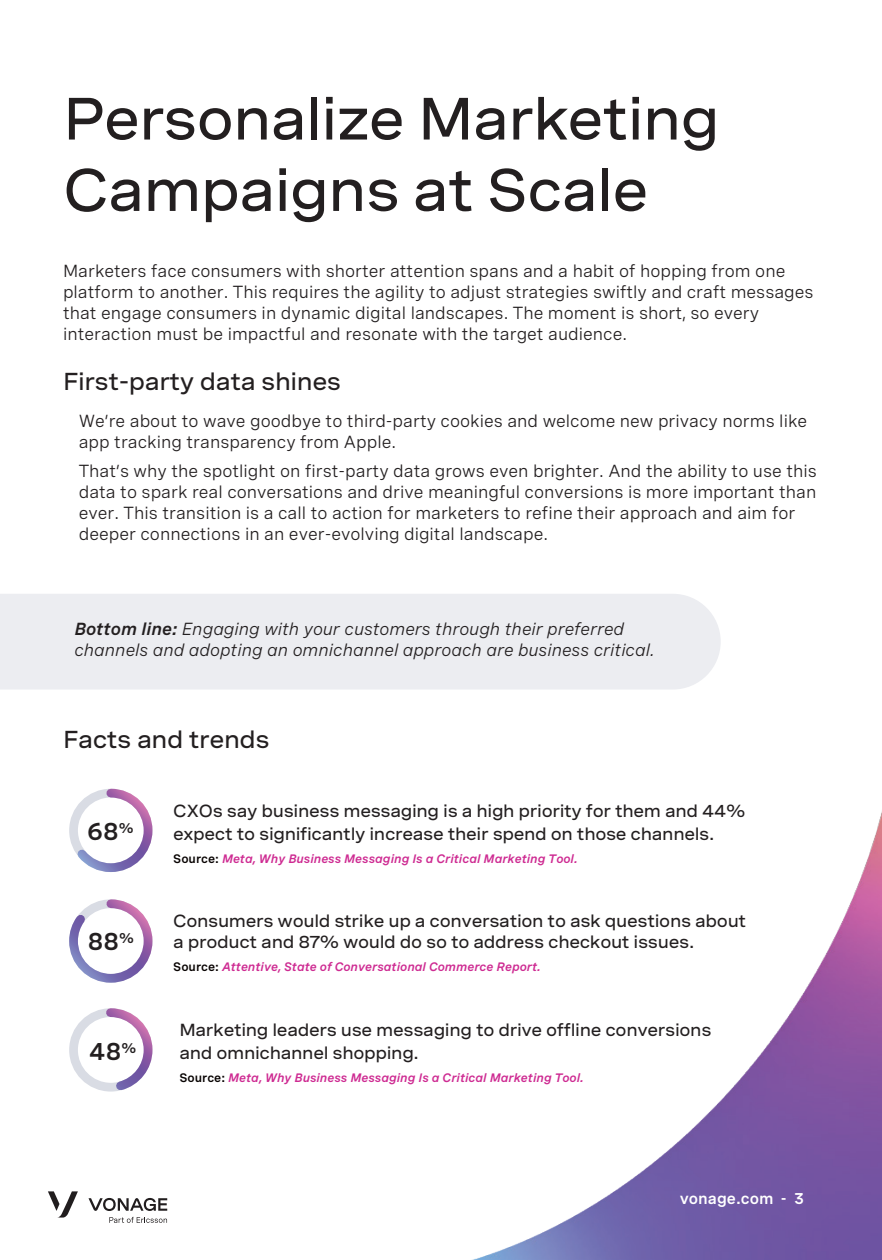
<style>
.page{position:relative;width:882px;height:1260px;background:#fff}
.page>*{position:absolute;margin:0;border:0;box-sizing:border-box;transform-origin:0 0}
.t1{font:500 expanded 59.5px/71.4px "Spezia";letter-spacing:-.02em;color:#231f20}
.t2{font:500 expanded 24.5px "Spezia";letter-spacing:-.02em;color:#231f20}
.t3{font:600 24.5px "Spezia";color:#231f20}
.t4{font:17.5px/21px "Spezia";color:#231f20}
.t5{font:500 expanded 17.5px/23.1px "Spezia";letter-spacing:-.02em;color:#231f20}
.t6{font:italic 17.5px/21px "Spezia";color:#231f20}
.t7{font:600 15.75px "Spezia";color:#fff}
.t8{font:italic 600 12.25px "Spezia";color:#ce2b92}
.s1{font-weight:600}
.s2{font-style:normal;color:#080302}
</style>
<div class="page">
<img style="left:472px;top:811px;width:410px;height:449px">
<div style="left:0;top:594px;width:721px;height:96px;background:#ecedf1"></div>
<svg style="left:70px;top:788px;width:83px;height:84px"></svg>
<div style="left:69px;top:1008px;width:83px;height:84px;border:9px solid #d9dce4;border-radius:50%"></div>
<svg style="left:69px;top:899px;width:84px;height:84px"></svg>
<svg style="left:102px;top:1008px;width:51px;height:84px"></svg>
<svg style="left:48px;top:1191px;width:30px;height:27px"></svg>
<svg style="left:89px;top:1198px;width:78px;height:13px"></svg>
<svg style="left:109px;top:1217px;width:58px;height:6px"></svg>
<p class="t1" style="left:63px;top:78px;width:658px">Personalize Marketing<br>Campaigns at Scale</p>
<p class="t4" style="left:63px;top:259px;width:752px">Marketers face consumers with shorter attention spans and a habit of hopping from one platform to another. This requires the agility to adjust strategies swiftly and craft messages that engage consumers in dynamic digital landscapes. The moment is short, so every interaction must be impactful and resonate with the target audience.</p>
<p class="t2" style="left:63px;top:363px;width:280px">First-party data shines</p>
<p class="t4" style="left:79px;top:409px;width:730px">We’re about to wave goodbye to third-party cookies and welcome new privacy norms like app tracking transparency from Apple.</p>
<p class="t4" style="left:79px;top:459px;width:740px">That’s why the spotlight on first-party data grows even brighter. And the ability to use this data to spark real conversations and drive meaningful conversions is more important than ever. This transition is a call to action for marketers to refine their approach and aim for deeper connections in an ever-evolving digital landscape.</p>
<p class="t6" style="left:74px;top:617px;width:582px"><span class="s1">Bottom line:</span> Engaging with your customers through their preferred channels and adopting an omnichannel approach are business critical.</p>
<p class="t2" style="left:63px;top:721px;width:208px">Facts and trends</p>
<p class="t3" style="left:87px;top:813px;width:48px">68<sup>%</sup></p>
<p class="t3" style="left:88px;top:923px;width:48px">88<sup>%</sup></p>
<p class="t3" style="left:89px;top:1032px;width:48px">48<sup>%</sup></p>
<p class="t5" style="left:173px;top:798px;width:574px">CXOs say business messaging is a high priority for them and 44% expect to significantly increase their spend on those channels.</p>
<p class="t8" style="left:173px;top:849px;width:406px"><span class="s2">Source:</span> Meta, Why Business Messaging Is a Critical Marketing Tool.</p>
<p class="t5" style="left:173px;top:909px;width:575px;line-height:21px">Consumers would strike up a conversation to ask questions about a product and 87% would do so to address checkout issues.</p>
<p class="t8" style="left:173px;top:957px;width:369px"><span class="s2">Source:</span> Attentive, State of Conversational Commerce Report.</p>
<p class="t5" style="left:179px;top:1017px;width:534px">Marketing leaders use messaging to drive offline conversions and omnichannel shopping.</p>
<p class="t8" style="left:179px;top:1068px;width:406px"><span class="s2">Source:</span> Meta, Why Business Messaging Is a Critical Marketing Tool.</p>
<p class="t7" style="left:680px;top:1186px;width:126px">vonage.com - 3</p>
</div>
